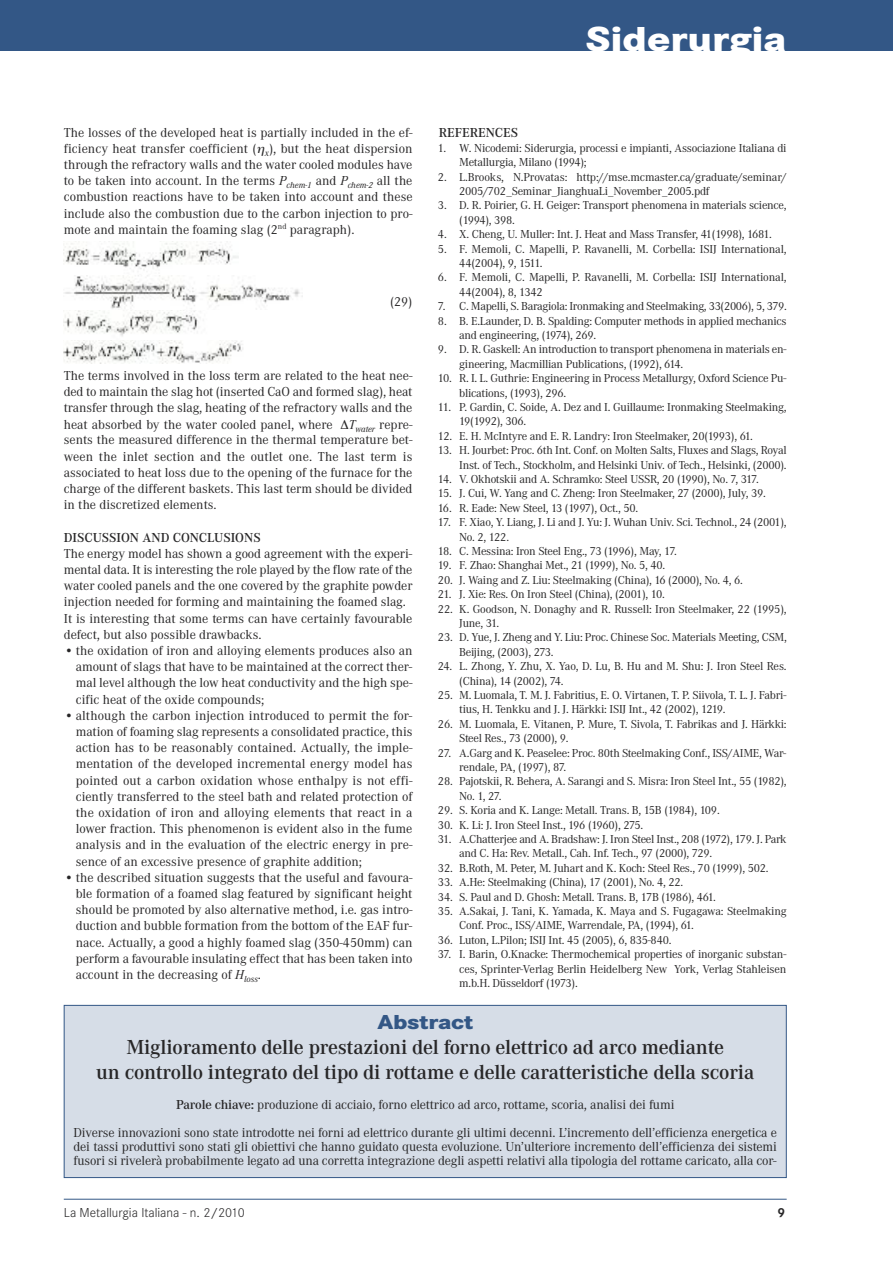
<style>
.page{position:relative;width:893px;height:1263px;background:#fff}
.page>*{position:absolute;margin:0;border:0;box-sizing:border-box;transform-origin:0 0}
.t1{font:800 36px "Corporate S";color:#fff;scale:1.14 1}
.t2{font:600 21px/25.2px "Corporate A";letter-spacing:-.01em;color:#272627;text-align:center}
.t3{font:800 21px "Corporate S";letter-spacing:-.01em;color:#335786;scale:1.14 1}
.t4{font:13.5px/16.2px "Corporate A";letter-spacing:-.01em;color:#272627;text-align:justify}
.t5{font:600 13.5px "Corporate A";color:#272627}
.t6{font:300 13.5px "Corporate S";color:#272627}
.t7{font:700 13.5px "Corporate S";color:#272627}
.t8{font:12px/14.4px "Corporate A";letter-spacing:-.02em;color:#272627}
.s1{font-weight:600}
.s2{font-style:italic}
</style>
<div class="page">
<div style="left:0;top:0;width:893px;height:51px;background:#335786"></div>
<hr style="left:64px;top:1199px;width:723px;height:1px;background:#335786">
<img style="left:65px;top:241px;width:173px;height:31px">
<img style="left:64px;top:276px;width:236px;height:33px">
<img style="left:64px;top:310px;width:134px;height:26px">
<img style="left:64px;top:341px;width:179px;height:23px">
<div style="left:65px;top:1006px;width:721px;height:171px;background:#d6dde7"></div>
<div style="left:64px;top:1005px;width:723px;height:173px;border:1px solid #335786"></div>
<h1 class="t1" style="left:585px;top:18px;width:178px">Siderurgia</h1>
<p class="t5" style="left:439px;top:124px;width:81px">REFERENCES</p>
<p class="t8" style="left:459px;top:140px;width:329px;text-indent:-21px">1. W. Nicodemi: Siderurgia, processi e impianti, Associazione Italiana di<br>Metallurgia, Milano (1994);</p>
<p class="t8" style="left:459px;top:169px;width:329px;text-indent:-21px">2. L.Brooks, N.Provatas: http://mse.mcmaster.ca/graduate/seminar/<br>2005/702_Seminar_JianghuaLi_November_2005.pdf</p>
<p class="t8" style="left:459px;top:198px;width:329px;text-indent:-21px">3. D. R. Poirier, G. H. Geiger: Transport phenomena in materials science, (1994), 398.</p>
<p class="t8" style="left:438px;top:227px;width:335px">4. X. Cheng, U. Muller: Int. J. Heat and Mass Transfer, 41(1998), 1681.</p>
<p class="t8" style="left:459px;top:241px;width:329px;text-indent:-21px">5. F. Memoli, C. Mapelli, P. Ravanelli, M. Corbella: ISIJ International,<br>44(2004), 9, 1511.</p>
<p class="t8" style="left:459px;top:270px;width:329px;text-indent:-21px">6. F. Memoli, C. Mapelli, P. Ravanelli, M. Corbella: ISIJ International,<br>44(2004), 8, 1342</p>
<p class="t8" style="left:438px;top:299px;width:351px">7. C. Mapelli, S. Baragiola: Ironmaking and Steelmaking, 33(2006), 5, 379.</p>
<p class="t8" style="left:459px;top:313px;width:329px;text-indent:-21px">8. B. E.Launder, D. B. Spalding: Computer methods in applied mechanics and engineering, (1974), 269.</p>
<p class="t8" style="left:459px;top:342px;width:329px;text-indent:-21px">9. D. R. Gaskell: An introduction to transport phenomena in materials en&shy;gineering, Macmillian Publications, (1992), 614.</p>
<p class="t8" style="left:459px;top:371px;width:329px;text-indent:-21px">10. R. I. L. Guthrie: Engineering in Process Metallurgy, Oxford Science Pu&shy;blications, (1993), 296.</p>
<p class="t8" style="left:459px;top:400px;width:329px;text-indent:-21px">11. P. Gardin, C. Soide, A. Dez and I. Guillaume: Ironmaking Steelmaking,<br>19(1992), 306.</p>
<p class="t8" style="left:438px;top:428px;width:316px">12. E. H. McIntyre and E. R. Landry: Iron Steelmaker, 20(1993), 61.</p>
<p class="t8" style="left:438px;top:443px;width:350px;text-align:right">13. H. Jourbet: Proc. 6th Int. Conf. on Molten Salts, Fluxes and Slags, Royal<br>Inst. of Tech., Stockholm, and Helsinki Univ. of Tech., Helsinki, (2000).</p>
<p class="t8" style="left:438px;top:472px;width:322px">14. V. Okhotskii and A. Schramko: Steel USSR, 20 (1990), No. 7, 317.</p>
<p class="t8" style="left:438px;top:486px;width:329px">15. J. Cui, W. Yang and C. Zheng: Iron Steelmaker, 27 (2000), July, 39.</p>
<p class="t8" style="left:438px;top:500px;width:202px">16. R. Eade: New Steel, 13 (1997), Oct., 50.</p>
<p class="t8" style="left:459px;top:515px;width:329px;text-indent:-21px">17. F. Xiao, Y. Liang, J. Li and J. Yu: J. Wuhan Univ. Sci. Technol., 24 (2001),<br>No. 2, 122.</p>
<p class="t8" style="left:438px;top:544px;width:240px">18. C. Messina: Iron Steel Eng., 73 (1996), May, 17.</p>
<p class="t8" style="left:438px;top:558px;width:229px">19. F. Zhao: Shanghai Met., 21 (1999), No. 5, 40.</p>
<p class="t8" style="left:438px;top:572px;width:306px">20. J. Waing and Z. Liu: Steelmaking (China), 16 (2000), No. 4, 6.</p>
<p class="t8" style="left:438px;top:587px;width:228px">21. J. Xie: Res. On Iron Steel (China), (2001), 10.</p>
<p class="t8" style="left:459px;top:601px;width:329px;text-indent:-21px">22. K. Goodson, N. Donaghy and R. Russell: Iron Steelmaker, 22 (1995),<br>June, 31.</p>
<p class="t8" style="left:459px;top:630px;width:329px;text-indent:-21px">23. D. Yue, J. Zheng and Y. Liu: Proc. Chinese Soc. Materials Meeting, CSM,<br>Beijing, (2003), 273.</p>
<p class="t8" style="left:459px;top:659px;width:329px;text-indent:-21px">24. L. Zhong, Y. Zhu, X. Yao, D. Lu, B. Hu and M. Shu: J. Iron Steel Res. (China), 14 (2002), 74.</p>
<p class="t8" style="left:459px;top:688px;width:329px;text-indent:-21px">25. M. Luomala, T. M. J. Fabritius, E. O. Virtanen, T. P. Siivola, T. L. J. Fabri&shy;tius, H. Tenkku and J. J. Härkki: ISIJ Int., 42 (2002), 1219.</p>
<p class="t8" style="left:459px;top:716px;width:329px;text-indent:-21px">26. M. Luomala, E. Vitanen, P. Mure, T. Sivola, T. Fabrikas and J. Härkki:<br>Steel Res., 73 (2000), 9.</p>
<p class="t8" style="left:459px;top:745px;width:328px;text-indent:-21px">27. A.Garg and K. Peaselee: Proc. 80th Steelmaking Conf., ISS/AIME, War&shy;rendale, PA, (1997), 87.</p>
<p class="t8" style="left:459px;top:774px;width:329px;text-indent:-21px">28. Pajotskii, R. Behera, A. Sarangi and S. Misra: Iron Steel Int., 55 (1982),<br>No. 1, 27.</p>
<p class="t8" style="left:438px;top:803px;width:283px">29. S. Koria and K. Lange: Metall. Trans. B, 15B (1984), 109.</p>
<p class="t8" style="left:438px;top:817px;width:207px">30. K. Li: J. Iron Steel Inst., 196 (1960), 275.</p>
<p class="t8" style="left:459px;top:832px;width:329px;text-indent:-21px">31. A.Chatterjee and A. Bradshaw: J. Iron Steel Inst., 208 (1972), 179. J. Park and C. Ha: Rev. Metall., Cah. Inf. Tech., 97 (2000), 729.</p>
<p class="t8" style="left:438px;top:860px;width:332px">32. B.Roth, M. Peter, M. Juhart and K. Koch: Steel Res., 70 (1999), 502.</p>
<p class="t8" style="left:438px;top:875px;width:247px">33. A.He: Steelmaking (China), 17 (2001), No. 4, 22.</p>
<p class="t8" style="left:438px;top:889px;width:280px">34. S. Paul and D. Ghosh: Metall. Trans. B, 17B (1986), 461.</p>
<p class="t8" style="left:459px;top:904px;width:329px;text-indent:-21px">35. A.Sakai, J. Tani, K. Yamada, K. Maya and S. Fugagawa: Steelmaking<br>Conf. Proc., ISS/AIME, Warrendale, PA, (1994), 61.</p>
<p class="t8" style="left:438px;top:932px;width:235px">36. Luton, L.Pilon; ISIJ Int. 45 (2005), 6, 835-840.</p>
<p class="t8" style="left:459px;top:947px;width:329px;text-align:justify;text-indent:-21px">37. I. Barin, O.Knacke: Thermochemical properties of inorganic substan&shy;ces, Sprinter-Verlag Berlin Heidelberg New York, Verlag Stahleisen m.b.H. Düsseldorf (1973).</p>
<h2 class="t3" style="left:377px;top:1009px;width:85px">Abstract</h2>
<h2 class="t2" style="left:96px;top:1034px;width:660px">Miglioramento delle prestazioni del forno elettrico ad arco mediante<br>un controllo integrato del tipo di rottame e delle caratteristiche della scoria</h2>
<p class="t4" style="left:74px;top:1090px;width:705px;line-height:27.8px;text-align:center"><span class="s1">Parole chiave:</span> produzione di acciaio, forno elettrico ad arco, rottame, scoria, analisi dei fumi<br>Diverse innovazioni sono state introdotte nei forni ad elettrico durante gli ultimi decenni. L’incremento dell’efficienza energetica e</p>
<p class="t4" style="left:74px;top:1139px;width:705px;line-height:14.2px">dei tassi produttivi sono stati gli obiettivi che hanno guidato questa evoluzione. Un’ulteriore incremento dell’efficienza dei sistemi fusori si rivelerà probabilmente legato ad una corretta integrazione degli aspetti relativi alla tipologia del rottame caricato, alla cor-</p>
<p class="t4" style="left:64px;top:124px;width:350px">The losses of the developed heat is partially included in the ef&shy;ficiency heat transfer coefficient ( <sub>x</sub>), but the heat dispersion through the refractory walls and the water cooled modules have to be taken into account. In the terms <span class="s2">P</span><sub>chem-1</sub> and <span class="s2">P</span><sub>chem-2</sub> all the combustion reactions have to be taken into account and these include also the combustion due to the carbon injection to pro&shy;mote and maintain the foaming slag (2<sup>nd</sup> paragraph).</p>
<p class="t4" style="left:390px;top:293px;width:24px">(29)</p>
<p class="t4" style="left:64px;top:367px;width:350px">The terms involved in the loss term are related to the heat nee&shy;ded to maintain the slag hot (inserted CaO and formed slag), heat transfer through the slag, heating of the refractory walls and the heat absorbed by the water cooled panel, where ∆<span class="s2">T</span><sub>water</sub> repre&shy;sents the measured difference in the thermal temperature bet&shy;ween the inlet section and the outlet one. The last term is associated to heat loss due to the opening of the furnace for the charge of the different baskets. This last term should be divided in the discretized elements.</p>
<p class="t5" style="left:64px;top:529px;width:198px">DISCUSSION AND CONCLUSIONS</p>
<p class="t4" style="left:64px;top:545px;width:350px;text-align:left">The energy model has shown a good agreement with the experi&shy;mental data. It is interesting the role played by the flow rate of the water cooled panels and the one covered by the graphite powder injection needed for forming and maintaining the foamed slag.<br>It is interesting that some terms can have certainly favourable defect, but also possible drawbacks.</p>
<p class="t4" style="left:76px;top:642px;width:338px;text-indent:-11px">• the oxidation of iron and alloying elements produces also an amount of slags that have to be maintained at the correct ther&shy;mal level although the low heat conductivity and the high spe&shy;cific heat of the oxide compounds;</p>
<p class="t4" style="left:76px;top:707px;width:338px;text-indent:-11px">• although the carbon injection introduced to permit the for&shy;mation of foaming slag represents a consolidated practice, this action has to be reasonably contained. Actually, the imple&shy;mentation of the developed incremental energy model has pointed out a carbon oxidation whose enthalpy is not effi&shy;ciently transferred to the steel bath and related protection of the oxidation of iron and alloying elements that react in a lower fraction. This phenomenon is evident also in the fume analysis and in the evaluation of the electric energy in pre&shy;sence of an excessive presence of graphite addition;</p>
<p class="t4" style="left:76px;top:869px;width:338px;text-indent:-11px">• the described situation suggests that the useful and favoura&shy;ble formation of a foamed slag featured by significant height should be promoted by also alternative method, i.e. gas intro&shy;duction and bubble formation from the bottom of the EAF fur&shy;nace. Actually, a good a highly foamed slag (350-450mm) can perform a favourable insulating effect that has been taken into account in the decreasing of <span class="s2">H</span><sub>loss</sub>.</p>
<p class="t6" style="left:64px;top:1204px;width:182px">La Metallurgia Italiana - n. 2/2010</p>
<p class="t7" style="left:778px;top:1204px;width:9px">9</p>
</div>
